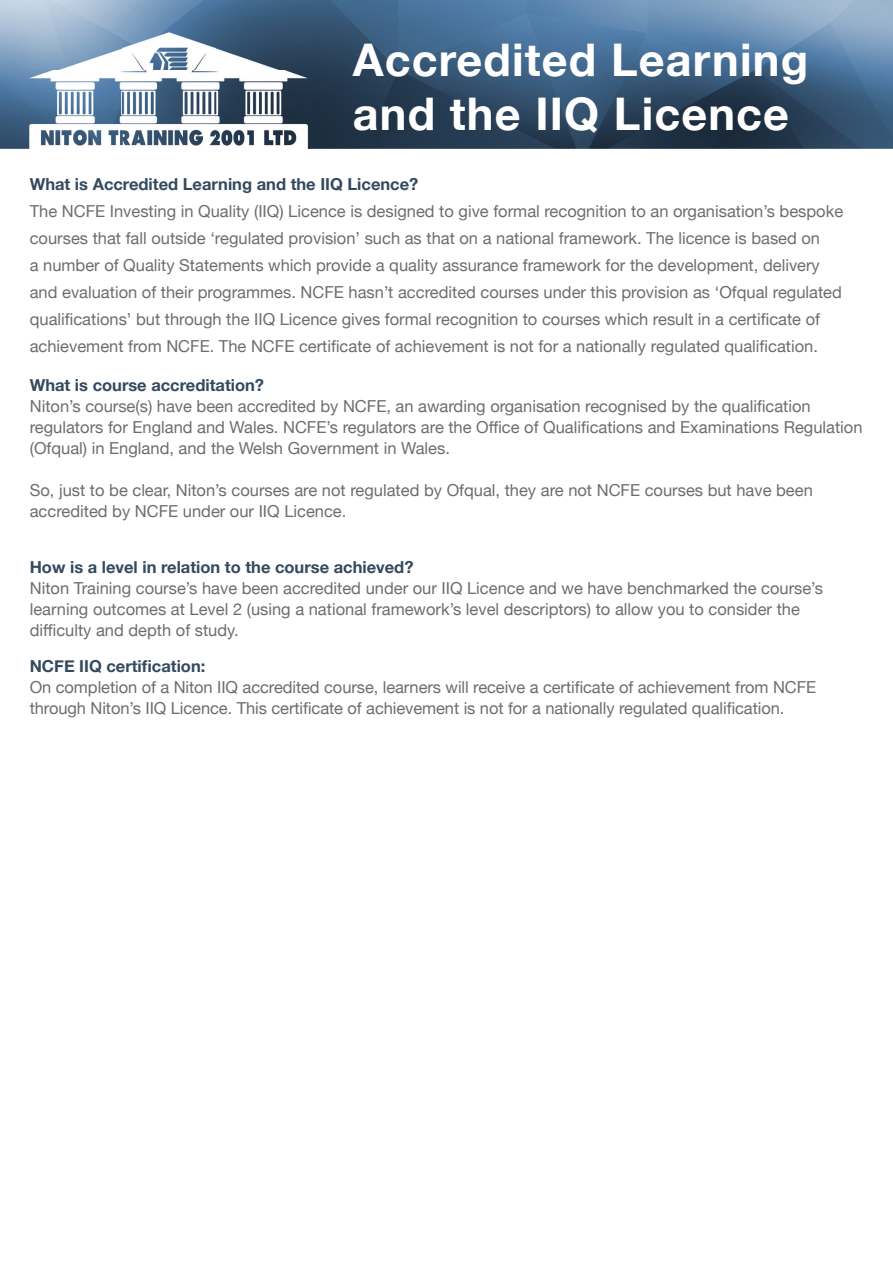
<style>
.page{position:relative;width:893px;height:1263px;background:#fff}
.page>*{position:absolute;margin:0;border:0;box-sizing:border-box;transform-origin:0 0}
.t1{font:700 45px/54px "Helvetica Neue";letter-spacing:.025em;color:#fff}
.t2{font:16.5px/21px "Helvetica Neue";color:#6c6d70}
.t3{font:700 16.5px "Helvetica Neue";color:#33495e}
</style>
<div class="page">
<img style="left:0;top:0;width:893px;height:149px">
<img style="left:30px;top:32px;width:279px;height:117px">
<h1 class="t1" style="left:353px;top:34px;width:457px">Accredited Learning and the IIQ Licence</h1>
<p class="t3" style="left:30px;top:171px;width:390px">What is Accredited Learning and the IIQ Licence?</p>
<p class="t2" style="left:30px;top:198px;width:815px;line-height:27px">The NCFE Investing in Quality (IIQ) Licence is designed to give formal recognition to an organisation’s bespoke courses that fall outside ‘regulated provision’ such as that on a national framework. The licence is based on<br>a number of Quality Statements which provide a quality assurance framework for the development, delivery and evaluation of their programmes. NCFE hasn’t accredited courses under this provision as ‘Ofqual regulated qualifications’ but through the IIQ Licence gives formal recognition to courses which result in a certificate of achievement from NCFE. The NCFE certificate of achievement is not for a nationally regulated qualification.</p>
<p class="t3" style="left:30px;top:372px;width:236px">What is course accreditation?</p>
<p class="t2" style="left:30px;top:397px;width:834px">Niton’s course(s) have been accredited by NCFE, an awarding organisation recognised by the qualification regulators for England and Wales. NCFE’s regulators are the Office of Qualifications and Examinations Regulation (Ofqual) in England, and the Welsh Government in Wales.</p>
<p class="t2" style="left:30px;top:481px;width:785px">So, just to be clear, Niton’s courses are not regulated by Ofqual, they are not NCFE courses but have been accredited by NCFE under our IIQ Licence.</p>
<p class="t3" style="left:30px;top:554px;width:385px">How is a level in relation to the course achieved?</p>
<p class="t2" style="left:30px;top:579px;width:795px">Niton Training course’s have been accredited under our IIQ Licence and we have benchmarked the course’s learning outcomes at Level 2 (using a national framework’s level descriptors) to allow you to consider the difficulty and depth of study.</p>
<p class="t3" style="left:30px;top:653px;width:177px">NCFE IIQ certification:</p>
<p class="t2" style="left:30px;top:678px;width:788px">On completion of a Niton IIQ accredited course, learners will receive a certificate of achievement from NCFE through Niton’s IIQ Licence. This certificate of achievement is not for a nationally regulated qualification.</p>
</div>
